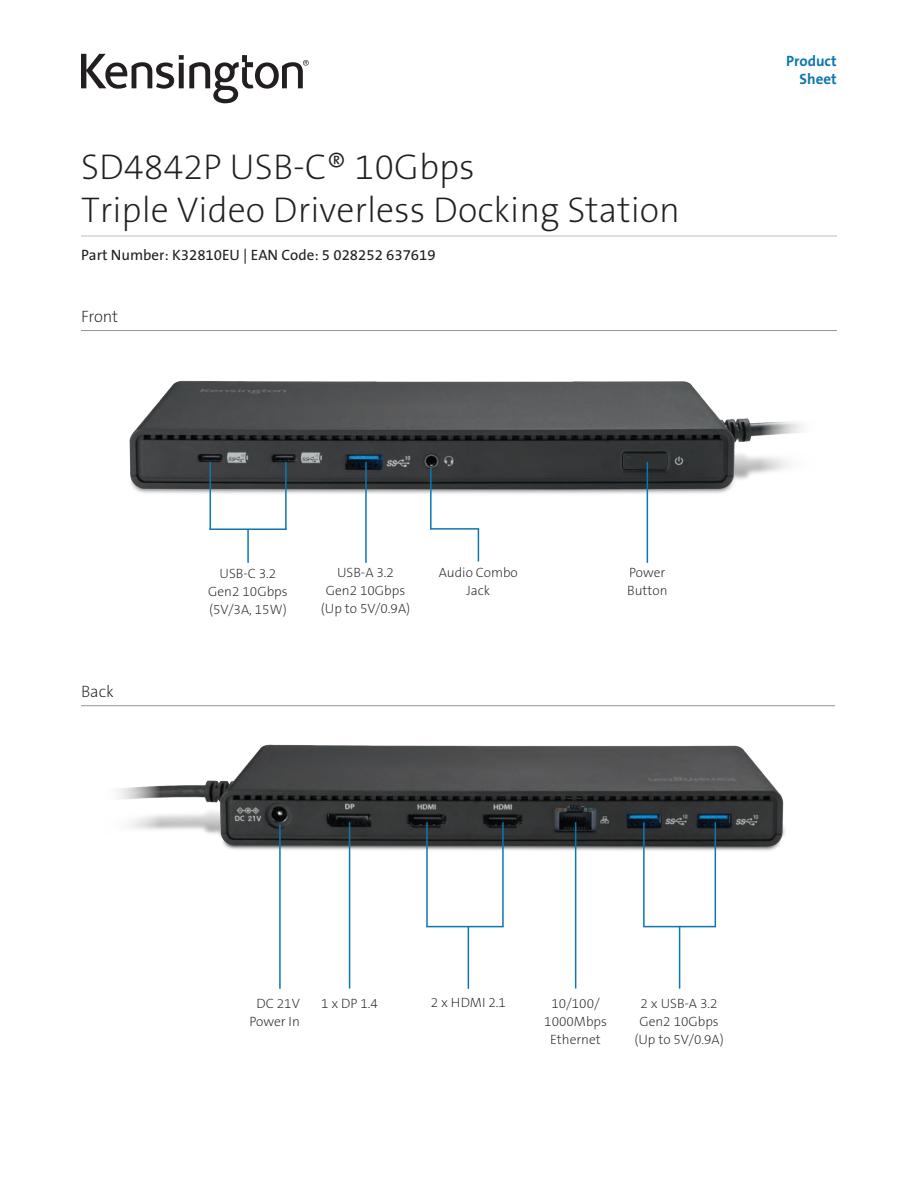
<style>
.page{position:relative;width:918px;height:1188px;background:#fff}
.page>*{position:absolute;margin:0;border:0;box-sizing:border-box;transform-origin:0 0}
.t1{font:36px/43.2px "The Sans KENSINGTON2 XL";color:#231f20}
.t2{font:16.5px "The Sans KENSINGTON2 XL";color:#231f20}
.t3{font:15px "The Sans KENSINGTON5 Rg";color:#231f20}
.Filetype_Header_Blue{font:15px "The Sans KENSINGTON7 Bd";color:#0e76ae}
.t4{font:13.5px/18px "The Sans KENSINGTON2 XL";color:#231f20;text-align:center}
</style>
<div class="page">
<svg style="left:81px;top:54px;width:228px;height:49px"></svg>
<hr style="left:81px;top:236px;width:756px;height:1px;background:#bcbdc0">
<hr style="left:81px;top:330px;width:756px;height:1px;background:#939598">
<img style="left:129px;top:380px;width:630px;height:147px">
<hr style="left:430px;top:468px;width:2px;height:61px;background:#0e76ae">
<hr style="left:478px;top:529px;width:1px;height:32px;background:#0e76ae">
<hr style="left:210px;top:462px;width:1px;height:68px;background:#0e76ae">
<hr style="left:285px;top:462px;width:2px;height:68px;background:#0e76ae">
<hr style="left:210px;top:528px;width:77px;height:2px;background:#0e76ae">
<hr style="left:247px;top:529px;width:2px;height:34px;background:#0e76ae">
<hr style="left:365px;top:462px;width:2px;height:101px;background:#0e76ae">
<hr style="left:430px;top:528px;width:49px;height:2px;background:#0e76ae">
<hr style="left:647px;top:462px;width:1px;height:101px;background:#0e76ae">
<hr style="left:81px;top:705px;width:754px;height:1px;background:#939598">
<img style="left:161px;top:744px;width:624px;height:110px">
<hr style="left:279px;top:825px;width:2px;height:164px;background:#0e76ae">
<hr style="left:349px;top:822px;width:1px;height:167px;background:#0e76ae">
<hr style="left:426px;top:822px;width:2px;height:105px;background:#0e76ae">
<hr style="left:502px;top:822px;width:2px;height:105px;background:#0e76ae">
<hr style="left:426px;top:926px;width:78px;height:1px;background:#0e76ae">
<hr style="left:468px;top:926px;width:1px;height:63px;background:#0e76ae">
<hr style="left:575px;top:822px;width:1px;height:167px;background:#0e76ae">
<hr style="left:643px;top:822px;width:2px;height:105px;background:#0e76ae">
<hr style="left:715px;top:822px;width:1px;height:105px;background:#0e76ae">
<hr style="left:643px;top:926px;width:73px;height:1px;background:#0e76ae">
<hr style="left:679px;top:926px;width:1px;height:63px;background:#0e76ae">
<h1 class="t1" style="left:81px;top:146px;width:601px">SD4842P USB-C® 10Gbps<br>Triple Video Driverless Docking Station</h1>
<p class="t3" style="left:81px;top:247px;width:356px">Part Number: K32810EU | EAN Code: 5 028252 637619</p>
<p class="t2" style="left:81px;top:307px;width:39px">Front</p>
<p class="t2" style="left:81px;top:682px;width:34px">Back</p>
<p class="t4" style="left:439px;top:564px;width:80px">Audio Combo<br>Jack</p>
<p class="t4" style="left:321px;top:564px;width:91px">USB-A 3.2<br>Gen2 10Gbps (Up to 5V/0.9A)</p>
<p class="t4" style="left:208px;top:565px;width:81px">USB-C 3.2<br>Gen2 10Gbps (5V/3A, 15W)</p>
<p class="t4" style="left:627px;top:564px;width:42px;text-align:left">Power<br>Button</p>
<p class="Filetype_Header_Blue" style="left:786px;top:53px;width:52px">Product</p>
<p class="Filetype_Header_Blue" style="left:800px;top:71px;width:39px">Sheet</p>
<p class="t4" style="left:544px;top:994px;width:64px">10/100/<br>1000Mbps<br>Ethernet</p>
<p class="t4" style="left:250px;top:994px;width:52px">DC 21V<br>Power In</p>
<p class="t4" style="left:321px;top:994px;width:58px">1 x DP 1.4</p>
<p class="t4" style="left:431px;top:994px;width:77px">2 x HDMI 2.1</p>
<p class="t4" style="left:634px;top:994px;width:91px">2 x USB-A 3.2<br>Gen2 10Gbps (Up to 5V/0.9A)</p>
</div>
